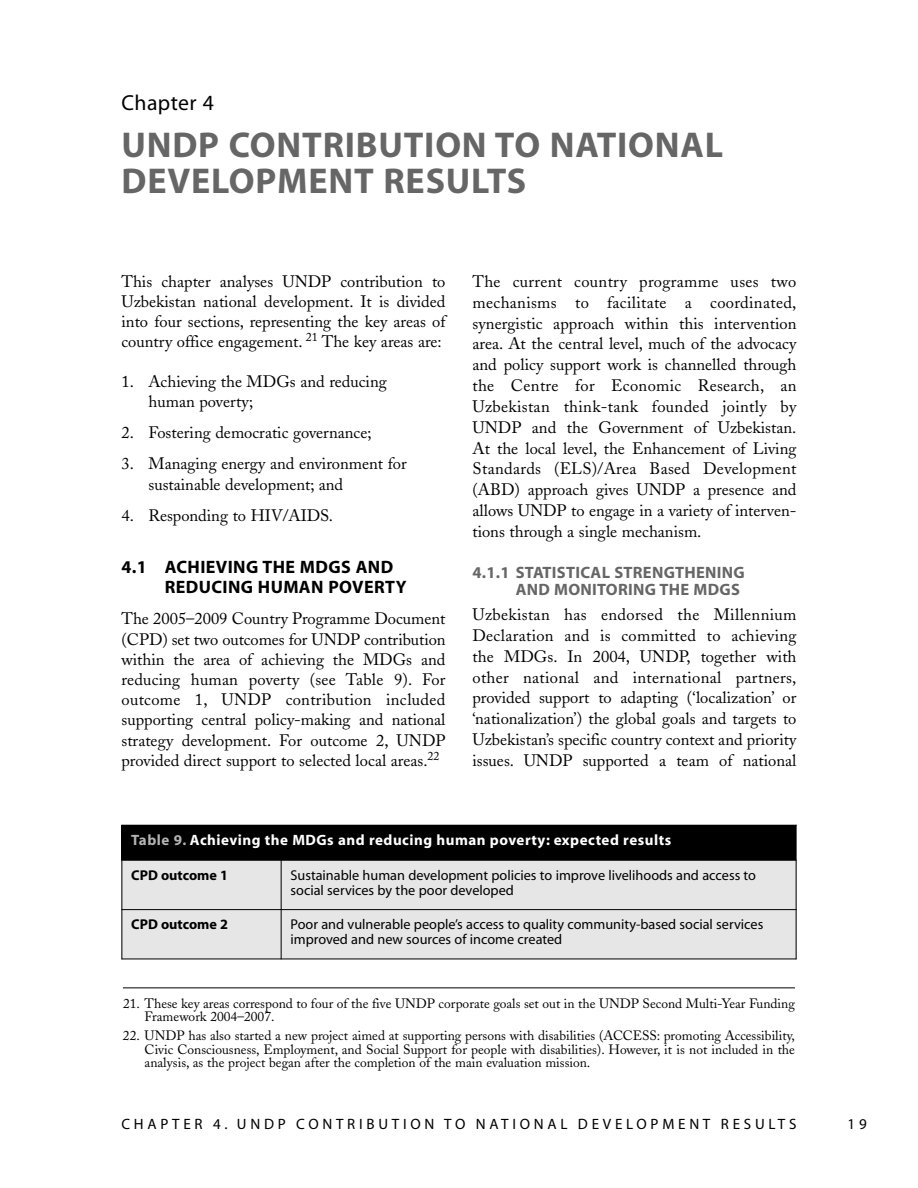
<style>
.page{position:relative;width:918px;height:1188px;background:#fff}
.page>*{position:absolute;margin:0;border:0;box-sizing:border-box;transform-origin:0 0}
.t1{font:700 36px/36px "Myriad";letter-spacing:.02em;color:#666}
.t2{font:21.75px "Myriad";letter-spacing:.02em;color:#000}
.t3{font:700 18px/20.2px "Myriad";letter-spacing:.02em;color:#000}
.t4{font:16.5px/20.9px "Adobe Caslon";color:#000;text-align:justify}
.t5{font:700 16.5px/17.1px "Myriad";letter-spacing:.015em;color:#666;text-align:right}
.t6{font:700 15px "Myriad";letter-spacing:.035em;color:#fff}
.t7{font:15px "Myriad MM.412.wt.601.wd";letter-spacing:.25em;color:#000}
.t8{font:14.25px/15px "Myriad";color:#000}
.t9{font:700 14.25px "Myriad";color:#000}
.t10{font:13.5px/13.5px "Adobe Caslon";color:#000}
.s1{color:#b3b3b3}
</style>
<div class="page">
<div style="left:122px;top:825px;width:674px;height:35px;background:#000"></div>
<div style="left:122px;top:860px;width:159px;height:50px;background:#e6e6e6"></div>
<div style="left:281px;top:860px;width:515px;height:50px;background:#e6e6e6"></div>
<div style="left:122px;top:910px;width:159px;height:49px;background:#e6e6e6"></div>
<div style="left:281px;top:910px;width:515px;height:49px;background:#e6e6e6"></div>
<hr style="left:122px;top:825px;width:1px;height:134px;background:#000">
<hr style="left:281px;top:860px;width:1px;height:99px;background:#000">
<hr style="left:796px;top:825px;width:1px;height:134px;background:#000">
<hr style="left:122px;top:860px;width:674px;height:1px;background:#000">
<hr style="left:122px;top:909px;width:674px;height:1px;background:#000">
<hr style="left:122px;top:959px;width:674px;height:1px;background:#000">
<hr style="left:123px;top:987px;width:672px;height:1px;background:#000">
<h2 class="t2" style="left:122px;top:94px;width:94px">Chapter 4</h2>
<h1 class="t1" style="left:122px;top:130px;width:603px">UNDP CONTRIBUTION TO NATIONAL<br>DEVELOPMENT RESULTS</h1>
<p class="t4" style="left:122px;top:273px;width:326px;line-height:20.2px">This chapter analyses UNDP contribution to Uzbekistan national development. It is divided into four sections, representing the key areas of country office engagement. <sup>21</sup> The key areas are:</p>
<p class="t4" style="left:148px;top:373px;width:240px;line-height:20.2px;text-indent:-27px">1. Achieving the MDGs and reducing human poverty;</p>
<p class="t4" style="left:121px;top:424px;width:252px">2. Fostering democratic governance;</p>
<p class="t4" style="left:148px;top:456px;width:260px;line-height:20.2px;text-indent:-27px">3. Managing energy and environment for sustainable development; and</p>
<p class="t4" style="left:121px;top:507px;width:213px">4. Responding to HIV/AIDS.</p>
<p class="t3" style="left:165px;top:559px;width:244px;text-indent:-43px">4.1 ACHIEVING THE MDGS AND<br>REDUCING HUMAN POVERTY</p>
<p class="t4" style="left:121px;top:611px;width:326px;line-height:20.2px">The 2005–2009 Country Programme Document (CPD) set two outcomes for UNDP contribution within the area of achieving the MDGs and reducing human poverty (see Table 9). For outcome 1, UNDP contribution included supporting central policy-making and national strategy development. For outcome 2, UNDP provided direct support to selected local areas.<sup>22</sup></p>
<p class="t4" style="left:472px;top:273px;width:326px">The current country programme uses two mechanisms to facilitate a coordinated, synergistic approach within this intervention area. At the central level, much of the advocacy and policy support work is channelled through the Centre for Economic Research, an Uzbekistan think-tank founded jointly by UNDP and the Government of Uzbekistan.<br>At the local level, the Enhancement of Living Standards (ELS)/Area Based Development (ABD) approach gives UNDP a presence and allows UNDP to engage in a variety of interven&shy;tions through a single mechanism.</p>
<p class="t5" style="left:472px;top:565px;width:274px">4.1.1 STATISTICAL STRENGTHENING<br>AND MONITORING THE MDGS</p>
<p class="t4" style="left:472px;top:606px;width:326px">Uzbekistan has endorsed the Millennium Declaration and is committed to achieving the MDGs. In 2004, UNDP, together with other national and international partners, provided support to adapting (‘localization’ or ‘nationalization’) the global goals and targets to Uzbekistan’s specific country context and priority issues. UNDP supported a team of national</p>
<p class="t6" style="left:131px;top:835px;width:541px"><span class="s1">Table 9.</span> Achieving the MDGs and reducing human poverty: expected results</p>
<p class="t9" style="left:131px;top:870px;width:98px">CPD outcome 1</p>
<p class="t8" style="left:291px;top:869px;width:467px">Sustainable human development policies to improve livelihoods and access to social services by the poor developed</p>
<p class="t9" style="left:131px;top:919px;width:98px">CPD outcome 2</p>
<p class="t8" style="left:291px;top:918px;width:474px">Poor and vulnerable people’s access to quality community-based social services improved and new sources of income created</p>
<p class="t10" style="left:145px;top:998px;width:652px;text-indent:-22px">21. These key areas correspond to four of the five UNDP corporate goals set out in the UNDP Second Multi-Year Funding<br>Framework 2004–2007.</p>
<p class="t10" style="left:145px;top:1030px;width:652px;text-align:justify;text-indent:-22px">22. UNDP has also started a new project aimed at supporting persons with disabilities (ACCESS: promoting Accessibility, Civic Consciousness, Employment, and Social Support for people with disabilities). However, it is not included in the analysis, as the project began after the completion of the main evaluation mission.</p>
<p class="t7" style="left:122px;top:1119px;width:677px">CHAPTER 4. UNDP CONTRIBUTION TO NATIONAL DEVELOPMENT RESULTS</p>
<p class="t7" style="left:848px;top:1118px;width:21px">1 9</p>
</div>
